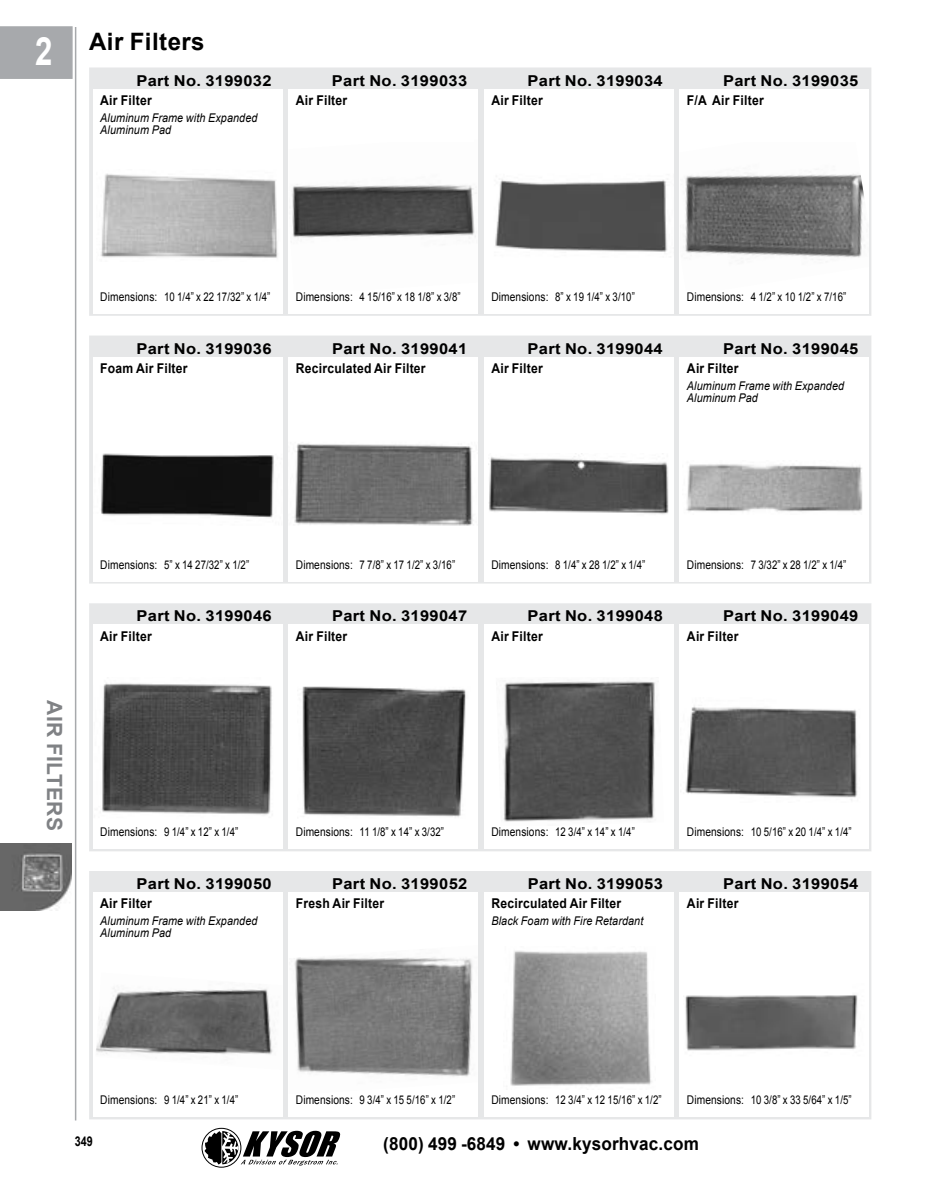
<style>
.page{position:relative;width:940px;height:1188px;background:#fff}
.page>*{position:absolute;margin:0;border:0;box-sizing:border-box;transform-origin:0 0}
.t1{font:700 39px "Arial";color:#fff;scale:.8 1}
.t2{font:700 24px "Arial";letter-spacing:.02em;color:#000}
.t3{font:700 21px "Arial";letter-spacing:.02em;color:#808285}
.t4{font:700 18px "Arial";letter-spacing:.01em;color:#000;scale:.95 1}
.t5{font:700 15px "Arial";letter-spacing:.02em;color:#000;scale:1.1 1}
.t6{font:700 13.5px "Arial";letter-spacing:.02em;color:#000;scale:.9 1}
.t7{font:700 13.5px "Arial";letter-spacing:.02em;color:#000;scale:.8 1}
.t8{font:12px "Arial";letter-spacing:.01em;color:#000;scale:.85 1}
.t9{font:italic 12px/12px "Arial";letter-spacing:.01em;color:#000;scale:.9 1}
</style>
<div class="page">
<hr style="left:75px;top:27px;width:1px;height:1093px;background:#a7a9ac">
<div style="left:0;top:26px;width:73px;height:53px;background:#a7a9ac"></div>
<div style="left:202px;top:1128px;width:39px;height:40px;border:1px solid #000;border-radius:50%"></div>
<svg style="left:204px;top:1131px;width:136px;height:35px"></svg>
<img style="left:0;top:843px;width:71px;height:68px">
<div style="left:89px;top:68px;width:782px;height:1051px;background:#e6e7e8"></div>
<svg style="left:89px;top:316px;width:782px;height:555px"></svg>
<div style="left:93px;top:89px;width:189px;height:225px;background:#fff"></div>
<img style="left:100px;top:173px;width:178px;height:85px">
<div style="left:288px;top:89px;width:190px;height:225px;background:#fff"></div>
<img style="left:292px;top:184px;width:184px;height:55px">
<div style="left:484px;top:89px;width:189px;height:225px;background:#fff"></div>
<img style="left:495px;top:179px;width:173px;height:73px">
<div style="left:679px;top:89px;width:190px;height:225px;background:#fff"></div>
<img style="left:685px;top:174px;width:180px;height:84px">
<div style="left:93px;top:357px;width:189px;height:224px;background:#fff"></div>
<img style="left:101px;top:453px;width:173px;height:65px">
<div style="left:288px;top:357px;width:190px;height:224px;background:#fff"></div>
<img style="left:294px;top:443px;width:179px;height:83px">
<div style="left:484px;top:357px;width:189px;height:224px;background:#fff"></div>
<img style="left:488px;top:453px;width:181px;height:61px">
<div style="left:679px;top:357px;width:190px;height:224px;background:#fff"></div>
<img style="left:686px;top:464px;width:177px;height:48px">
<div style="left:93px;top:625px;width:189px;height:224px;background:#fff"></div>
<img style="left:102px;top:683px;width:170px;height:132px">
<div style="left:288px;top:625px;width:190px;height:224px;background:#fff"></div>
<img style="left:302px;top:686px;width:164px;height:131px">
<div style="left:484px;top:625px;width:189px;height:224px;background:#fff"></div>
<img style="left:503px;top:681px;width:152px;height:141px">
<div style="left:679px;top:625px;width:190px;height:224px;background:#fff"></div>
<img style="left:685px;top:706px;width:173px;height:94px">
<div style="left:93px;top:892px;width:189px;height:225px;background:#fff"></div>
<img style="left:96px;top:988px;width:177px;height:67px">
<div style="left:288px;top:892px;width:190px;height:225px;background:#fff"></div>
<img style="left:294px;top:957px;width:179px;height:120px">
<div style="left:484px;top:892px;width:189px;height:225px;background:#fff"></div>
<img style="left:510px;top:951px;width:142px;height:135px">
<div style="left:679px;top:892px;width:190px;height:225px;background:#fff"></div>
<img style="left:685px;top:994px;width:173px;height:57px">
<h1 class="t1" style="left:35px;top:25px;width:23px">2</h1>
<h2 class="t2" style="left:89px;top:25px;width:117px">Air Filters</h2>
<p class="t5" style="left:136px;top:70px;width:124px">Part No. 3199032</p>
<p class="t5" style="left:332px;top:70px;width:124px">Part No. 3199033</p>
<p class="t5" style="left:527px;top:70px;width:124px">Part No. 3199034</p>
<p class="t5" style="left:723px;top:70px;width:124px">Part No. 3199035</p>
<p class="t6" style="left:100px;top:91px;width:59px">Air Filter</p>
<p class="t9" style="left:100px;top:112px;width:176px">Aluminum Frame with Expanded<br>Aluminum Pad</p>
<p class="t6" style="left:296px;top:91px;width:59px">Air Filter</p>
<p class="t6" style="left:491px;top:91px;width:59px">Air Filter</p>
<p class="t6" style="left:687px;top:91px;width:87px">F/A Air Filter</p>
<p class="t8" style="left:100px;top:289px;width:202px">Dimensions: 10 1/4” x 22 17/32” x 1/4”</p>
<p class="t8" style="left:296px;top:289px;width:195px">Dimensions: 4 15/16” x 18 1/8” x 3/8”</p>
<p class="t8" style="left:491px;top:289px;width:170px">Dimensions: 8” x 19 1/4” x 3/10”</p>
<p class="t8" style="left:687px;top:289px;width:189px">Dimensions: 4 1/2” x 10 1/2” x 7/16”</p>
<p class="t5" style="left:136px;top:338px;width:124px">Part No. 3199036</p>
<p class="t5" style="left:332px;top:338px;width:124px">Part No. 3199041</p>
<p class="t5" style="left:527px;top:338px;width:124px">Part No. 3199044</p>
<p class="t5" style="left:723px;top:338px;width:124px">Part No. 3199045</p>
<p class="t6" style="left:100px;top:359px;width:99px">Foam Air Filter</p>
<p class="t6" style="left:296px;top:359px;width:146px">Recirculated Air Filter</p>
<p class="t6" style="left:491px;top:359px;width:59px">Air Filter</p>
<p class="t6" style="left:687px;top:359px;width:59px">Air Filter</p>
<p class="t9" style="left:687px;top:380px;width:176px">Aluminum Frame with Expanded<br>Aluminum Pad</p>
<h3 class="t3" style="left:68px;top:700px;width:132px;rotate:90deg">Air Filters</h3>
<p class="t8" style="left:100px;top:557px;width:177px">Dimensions: 5” x 14 27/32” x 1/2”</p>
<p class="t8" style="left:296px;top:557px;width:189px">Dimensions: 7 7/8” x 17 1/2” x 3/16”</p>
<p class="t8" style="left:491px;top:557px;width:183px">Dimensions: 8 1/4” x 28 1/2” x 1/4”</p>
<p class="t8" style="left:687px;top:557px;width:189px">Dimensions: 7 3/32” x 28 1/2” x 1/4”</p>
<p class="t5" style="left:136px;top:606px;width:124px">Part No. 3199046</p>
<p class="t5" style="left:332px;top:606px;width:124px">Part No. 3199047</p>
<p class="t5" style="left:527px;top:606px;width:124px">Part No. 3199048</p>
<p class="t5" style="left:723px;top:606px;width:124px">Part No. 3199049</p>
<p class="t6" style="left:100px;top:627px;width:59px">Air Filter</p>
<p class="t6" style="left:296px;top:627px;width:59px">Air Filter</p>
<p class="t6" style="left:491px;top:627px;width:59px">Air Filter</p>
<p class="t6" style="left:687px;top:627px;width:59px">Air Filter</p>
<p class="t8" style="left:100px;top:824px;width:164px">Dimensions: 9 1/4” x 12” x 1/4”</p>
<p class="t8" style="left:296px;top:824px;width:176px">Dimensions: 11 1/8” x 14” x 3/32”</p>
<p class="t8" style="left:491px;top:824px;width:170px">Dimensions: 12 3/4” x 14” x 1/4”</p>
<p class="t8" style="left:687px;top:824px;width:195px">Dimensions: 10 5/16” x 20 1/4” x 1/4”</p>
<p class="t5" style="left:136px;top:874px;width:124px">Part No. 3199050</p>
<p class="t5" style="left:332px;top:874px;width:124px">Part No. 3199052</p>
<p class="t5" style="left:527px;top:874px;width:124px">Part No. 3199053</p>
<p class="t5" style="left:723px;top:874px;width:124px">Part No. 3199054</p>
<p class="t6" style="left:100px;top:895px;width:59px">Air Filter</p>
<p class="t9" style="left:100px;top:915px;width:176px">Aluminum Frame with Expanded<br>Aluminum Pad</p>
<p class="t6" style="left:296px;top:895px;width:100px">Fresh Air Filter</p>
<p class="t6" style="left:491px;top:895px;width:146px">Recirculated Air Filter</p>
<p class="t9" style="left:491px;top:915px;width:170px">Black Foam with Fire Retardant</p>
<p class="t6" style="left:687px;top:895px;width:59px">Air Filter</p>
<p class="t8" style="left:100px;top:1092px;width:164px">Dimensions: 9 1/4” x 21” x 1/4”</p>
<p class="t7" style="left:75px;top:1132px;width:24px">349</p>
<p class="t8" style="left:296px;top:1092px;width:189px">Dimensions: 9 3/4” x 15 5/16” x 1/2”</p>
<p class="t8" style="left:491px;top:1092px;width:202px">Dimensions: 12 3/4” x 12 15/16” x 1/2”</p>
<p class="t8" style="left:687px;top:1092px;width:195px">Dimensions: 10 3/8” x 33 5/64” x 1/5”</p>
<h3 class="t4" style="left:383px;top:1132px;width:334px">(800) 499 -6849 • www.kysorhvac.com</h3>
</div>
